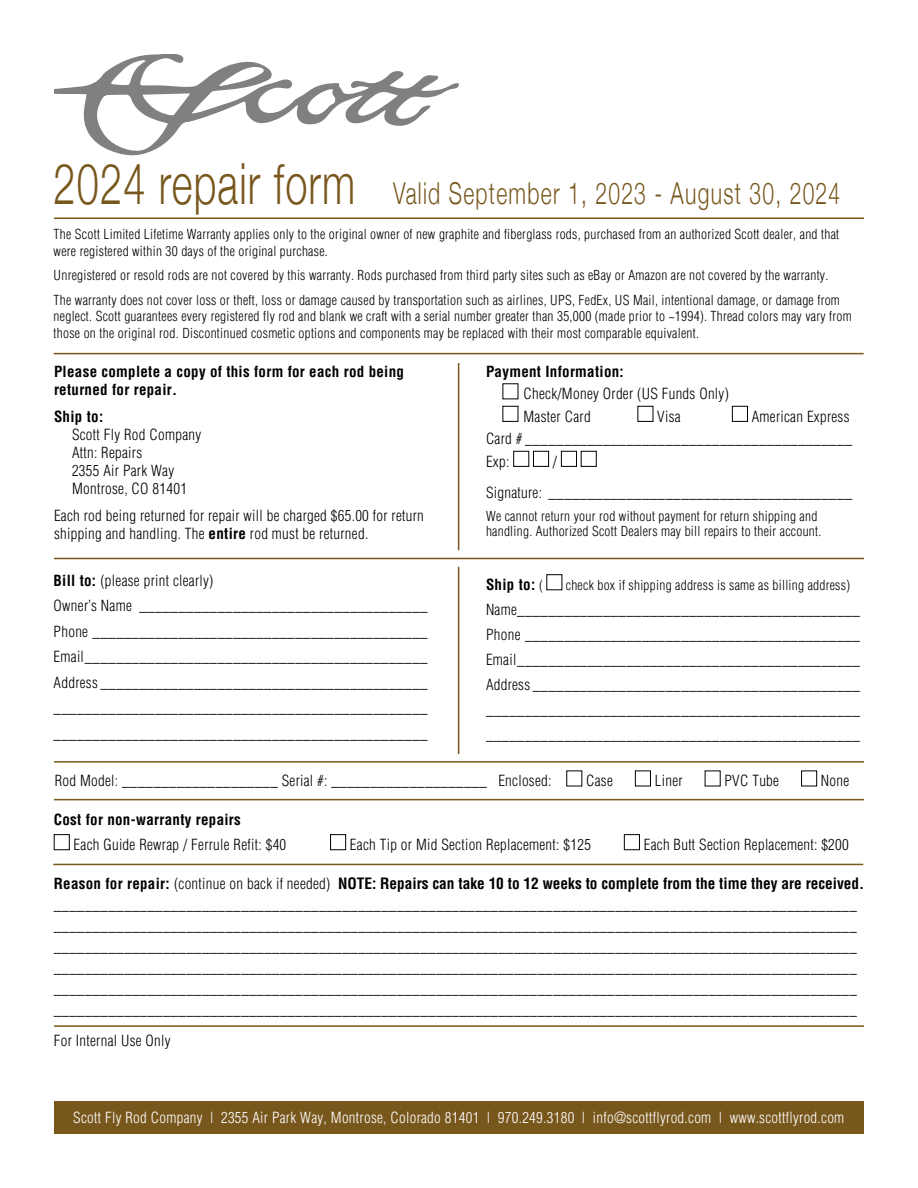
<style>
.page{position:relative;width:918px;height:1188px;background:#fff}
.page>*{position:absolute;margin:0;border:0;box-sizing:border-box;transform-origin:0 0}
.t1{font:300 56.7px "Helvetica Neue";letter-spacing:.03em;color:#78571d;scale:.7 1}
.t2{font:300 30.15px "Helvetica Neue";letter-spacing:.06em;color:#78571d;scale:.7 1}
.t3{font:700 condensed 15.3px "Helvetica";color:#000}
.t4{font:300 condensed 15px/25.5px "Helvetica";letter-spacing:.02em;color:#000}
.t5{font:700 condensed 15px/18px "Helvetica";letter-spacing:.02em;color:#000}
.t6{font:300 condensed 15px "Helvetica";letter-spacing:.02em;color:#fff}
.t7{font:300 condensed 13.5px/16.5px "Helvetica";letter-spacing:.02em;color:#000}
.s1{font-weight:700}
.s2{font-weight:300;font-size:13.5px}
</style>
<div class="page">
<hr style="left:54px;top:218px;width:810px;height:1px;background:#78571d">
<div style="left:54px;top:1102px;width:810px;height:32px;background:#78571d"></div>
<svg style="left:54px;top:54px;width:405px;height:102px"></svg>
<hr style="left:54px;top:353px;width:810px;height:1px;background:#78571d">
<div style="left:502px;top:406px;width:16px;height:16px;border:1px solid #000"></div>
<div style="left:638px;top:406px;width:15px;height:16px;border:1px solid #000"></div>
<div style="left:732px;top:406px;width:16px;height:16px;border:1px solid #000"></div>
<div style="left:513px;top:451px;width:16px;height:16px;border:1px solid #000"></div>
<div style="left:533px;top:451px;width:16px;height:16px;border:1px solid #000"></div>
<div style="left:561px;top:451px;width:16px;height:16px;border:1px solid #000"></div>
<div style="left:581px;top:451px;width:16px;height:16px;border:1px solid #000"></div>
<hr style="left:54px;top:558px;width:810px;height:1px;background:#78571d">
<hr style="left:458px;top:363px;width:1px;height:187px;background:#78571d">
<div style="left:546px;top:574px;width:16px;height:16px;border:1px solid #000"></div>
<hr style="left:54px;top:761px;width:810px;height:2px;background:#78571d">
<div style="left:635px;top:771px;width:16px;height:15px;border:1px solid #000"></div>
<div style="left:801px;top:771px;width:16px;height:15px;border:1px solid #000"></div>
<hr style="left:54px;top:799px;width:810px;height:1px;background:#78571d">
<div style="left:54px;top:834px;width:16px;height:16px;border:1px solid #000"></div>
<div style="left:330px;top:834px;width:16px;height:16px;border:1px solid #000"></div>
<div style="left:624px;top:834px;width:16px;height:16px;border:1px solid #000"></div>
<hr style="left:53px;top:864px;width:810px;height:1px;background:#78571d">
<hr style="left:54px;top:1025px;width:810px;height:2px;background:#78571d">
<hr style="left:458px;top:567px;width:1px;height:187px;background:#78571d">
<h1 class="t1" style="left:54px;top:138px;width:433px">2024 repair form</h1>
<p class="t7" style="left:54px;top:226px;width:787px">The Scott Limited Lifetime Warranty applies only to the original owner of new graphite and fiberglass rods, purchased from an authorized Scott dealer, and that were registered within 30 days of the original purchase.</p>
<p class="t7" style="left:54px;top:263px;width:788px;line-height:24.8px">Unregistered or resold rods are not covered by this warranty. Rods purchased from third party sites such as eBay or Amazon are not covered by the warranty.<br>The warranty does not cover loss or theft, loss or damage caused by transportation such as airlines, UPS, FedEx, US Mail, intentional damage, or damage from</p>
<p class="t7" style="left:54px;top:308px;width:800px">neglect. Scott guarantees every registered fly rod and blank we craft with a serial number greater than 35,000 (made prior to ~1994). Thread colors may vary from those on the original rod. Discontinued cosmetic options and components may be replaced with their most comparable equivalent.</p>
<h2 class="t2" style="left:393px;top:169px;width:640px">Valid September 1, 2023 - August 30, 2024</h2>
<p class="t5" style="left:54px;top:362px;width:352px">Please complete a copy of this form for each rod being returned for repair.</p>
<p class="t5" style="left:54px;top:407px;width:51px">Ship to:</p>
<p class="t4" style="left:72px;top:425px;width:131px;line-height:18px">Scott Fly Rod Company<br>Attn: Repairs<br>2355 Air Park Way<br>Montrose, CO 81401</p>
<p class="t4" style="left:54px;top:506px;width:371px;line-height:18px">Each rod being returned for repair will be charged $65.00 for return shipping and handling. The <span class="s1">entire</span> rod must be returned.</p>
<p class="t5" style="left:486px;top:362px;width:139px">Payment Information:</p>
<p class="t4" style="left:524px;top:382px;width:207px;line-height:22.5px">Check/Money Order (US Funds Only)<br>Master Card</p>
<p class="t4" style="left:486px;top:405px;width:368px;line-height:22.5px;text-indent:266px">American Express<br>Card # __________________________________________<br>Exp:</p>
<p class="t4" style="left:657px;top:403px;width:25px">Visa</p>
<p class="t4" style="left:486px;top:445px;width:368px;line-height:31.5px;text-indent:67px">/<br>Signature: _______________________________________</p>
<p class="t7" style="left:486px;top:508px;width:337px;line-height:15px">We cannot return your rod without payment for return shipping and handling. Authorized Scott Dealers may bill repairs to their account.</p>
<p class="t4" style="left:54px;top:567px;width:376px"><span class="s1">Bill to:</span> (please print clearly)<br>Owner’s Name _____________________________________ Phone ___________________________________________ Email____________________________________________ Address __________________________________________ ________________________________________________ ________________________________________________</p>
<p class="t5" style="left:486px;top:576px;width:58px">Ship to: <span class="s2">(</span></p>
<p class="t7" style="left:566px;top:577px;width:286px">check box if shipping address is same as billing address)</p>
<p class="t4" style="left:486px;top:597px;width:376px;line-height:24.9px;text-align:justify">Name____________________________________________ Phone ___________________________________________ Email____________________________________________ Address __________________________________________ ________________________________________________ ________________________________________________</p>
<p class="t4" style="left:55px;top:768px;width:498px">Rod Model: ____________________ Serial #: ____________________ Enclosed:</p>
<p class="t4" style="left:586px;top:768px;width:28px">Case</p>
<p class="t4" style="left:655px;top:768px;width:29px">Liner</p>
<p class="t4" style="left:725px;top:768px;width:56px">PVC Tube</p>
<p class="t4" style="left:821px;top:768px;width:30px">None</p>
<p class="t5" style="left:54px;top:810px;width:189px">Cost for non-warranty repairs</p>
<p class="t4" style="left:74px;top:832px;width:214px">Each Guide Rewrap / Ferrule Refit: $40</p>
<p class="t4" style="left:350px;top:832px;width:243px">Each Tip or Mid Section Replacement: $125</p>
<p class="t4" style="left:644px;top:832px;width:207px">Each Butt Section Replacement: $200</p>
<p class="t4" style="left:54px;top:873px;width:805px;line-height:21px"><span class="s1">Reason for repair:</span> (continue on back if needed) _______________________________________________________________________________________________________ _______________________________________________________________________________________________________ _______________________________________________________________________________________________________ _______________________________________________________________________________________________________ _______________________________________________________________________________________________________ _______________________________________________________________________________________________________</p>
<p class="t3" style="left:338px;top:874px;width:528px">NOTE: Repairs can take 10 to 12 weeks to complete from the time they are received.</p>
<p class="t4" style="left:54px;top:1027px;width:118px">For Internal Use Only</p>
<p class="t6" style="left:73px;top:1109px;width:773px">Scott Fly Rod Company | 2355 Air Park Way, Montrose, Colorado 81401 | 970.249.3180 | info@scottflyrod.com | www.scottflyrod.com</p>
</div>
